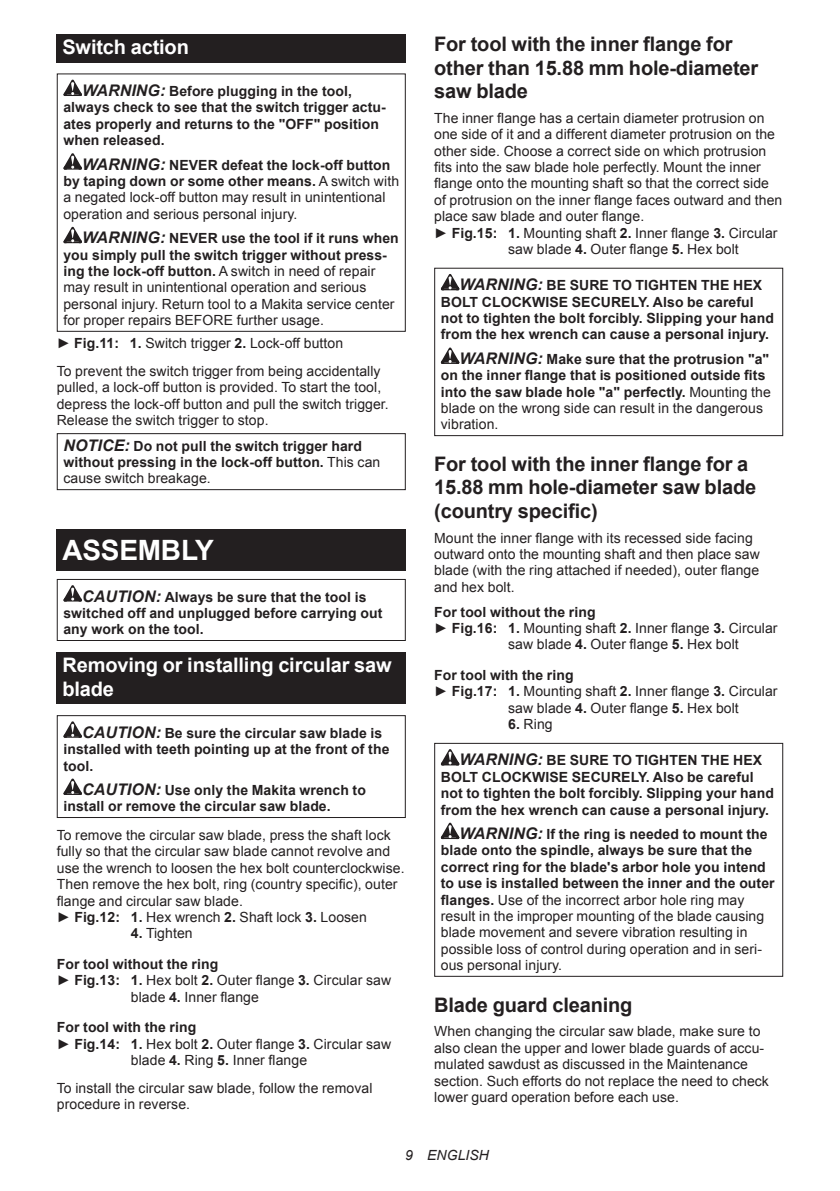
<style>
.page{position:relative;width:840px;height:1191px;background:#fff}
.page>*{position:absolute;margin:0;border:0;box-sizing:border-box;transform-origin:0 0}
.t1{font:700 28px "Arial";letter-spacing:-.01em;color:#fff}
.t2{font:700 20px/23.4px "Arial";letter-spacing:-.01em;color:#231f20}
.t3{font:700 20px/23.4px "Arial";letter-spacing:-.01em;color:#fff}
.t4{font:14px/16.4px "Arial";letter-spacing:.005em;color:#231f20}
.t5{font:700 14px/16.4px "Arial";letter-spacing:.005em;color:#231f20}
.t6{font:italic 14px "Arial";letter-spacing:.005em;color:#231f20}
.s1{font-style:italic;font-size:16px}
.s2{font-weight:700;font-style:italic;font-size:16px}
.s3{font-weight:700}
.s4{font-weight:400}
</style>
<div class="page">
<div style="left:57px;top:34px;width:348px;height:29px;background:#231f20"></div>
<svg style="left:63px;top:80px;width:19px;height:16px"></svg>
<svg style="left:63px;top:153px;width:19px;height:17px"></svg>
<svg style="left:63px;top:227px;width:19px;height:16px"></svg>
<div style="left:57px;top:73px;width:348px;height:259px;border:1px solid #231f20"></div>
<div style="left:57px;top:433px;width:348px;height:57px;border:1px solid #231f20"></div>
<div style="left:57px;top:530px;width:348px;height:41px;background:#231f20"></div>
<svg style="left:63px;top:585px;width:19px;height:16px"></svg>
<div style="left:57px;top:579px;width:348px;height:62px;border:1px solid #231f20"></div>
<div style="left:57px;top:652px;width:348px;height:52px;background:#231f20"></div>
<svg style="left:63px;top:721px;width:19px;height:16px"></svg>
<svg style="left:63px;top:778px;width:19px;height:17px"></svg>
<div style="left:57px;top:715px;width:348px;height:103px;border:1px solid #231f20"></div>
<svg style="left:440px;top:274px;width:19px;height:16px"></svg>
<svg style="left:440px;top:347px;width:19px;height:17px"></svg>
<div style="left:434px;top:268px;width:348px;height:168px;border:1px solid #231f20"></div>
<svg style="left:440px;top:749px;width:19px;height:16px"></svg>
<svg style="left:440px;top:822px;width:19px;height:17px"></svg>
<div style="left:434px;top:743px;width:348px;height:233px;border:1px solid #231f20"></div>
<h2 class="t3" style="left:62px;top:36px;width:128px">Switch action</h2>
<p class="t5" style="left:63px;top:83px;width:323px;text-indent:19px"><span class="s1">WARNING:</span> Before plugging in the tool, always check to see that the switch trigger actu&shy;ates properly and returns to the "OFF" position when released.</p>
<p class="t4" style="left:63px;top:157px;width:337px;text-indent:19px"><span class="s2">WARNING:</span> <span class="s3">NEVER defeat the lock-off button by taping down or some other means.</span> A switch with a negated lock-off button may result in unintentional operation and serious personal injury.</p>
<p class="t4" style="left:63px;top:230px;width:337px;text-indent:19px"><span class="s2">WARNING:</span> <span class="s3">NEVER use the tool if it runs when you simply pull the switch trigger without press&shy;ing the lock-off button.</span> A switch in need of repair may result in unintentional operation and serious personal injury. Return tool to a Makita service center for proper repairs BEFORE further usage.</p>
<p class="t4" style="left:57px;top:329px;width:325px;line-height:27.8px">► <span class="s3">Fig.11: 1.</span> Switch trigger <span class="s3">2.</span> Lock-off button<br>To prevent the switch trigger from being accidentally</p>
<p class="t4" style="left:57px;top:379px;width:333px">pulled, a lock-off button is provided. To start the tool, depress the lock-off button and pull the switch trigger.<br>Release the switch trigger to stop.</p>
<p class="t5" style="left:63px;top:438px;width:318px"><span class="s1">NOTICE:</span> Do not pull the switch trigger hard without pressing in the lock-off button. <span class="s4">This can cause switch breakage.</span></p>
<h1 class="t1" style="left:62px;top:531px;width:153px">ASSEMBLY</h1>
<p class="t5" style="left:63px;top:589px;width:320px;text-indent:19px"><span class="s1">CAUTION:</span> Always be sure that the tool is switched off and unplugged before carrying out any work on the tool.</p>
<h2 class="t3" style="left:62px;top:654px;width:330px">Removing or installing circular saw blade</h2>
<p class="t5" style="left:63px;top:725px;width:327px;text-indent:19px"><span class="s1">CAUTION:</span> Be sure the circular saw blade is installed with teeth pointing up at the front of the tool.</p>
<p class="t5" style="left:63px;top:782px;width:304px;text-indent:19px"><span class="s1">CAUTION:</span> Use only the Makita wrench to install or remove the circular saw blade.</p>
<p class="t4" style="left:57px;top:827px;width:349px">To remove the circular saw blade, press the shaft lock fully so that the circular saw blade cannot revolve and use the wrench to loosen the hex bolt counterclockwise.<br>Then remove the hex bolt, ring (country specific), outer flange and circular saw blade.<br>► <span class="s3">Fig.12: 1.</span> Hex wrench <span class="s3">2.</span> Shaft lock <span class="s3">3.</span> Loosen</p>
<p class="t5" style="left:57px;top:918px;width:163px;line-height:30.6px;text-indent:74px">4. <span class="s4">Tighten<br></span>For tool without the ring</p>
<p class="t4" style="left:131px;top:972px;width:262px;text-indent:-74px">► <span class="s3">Fig.13: 1.</span> Hex bolt <span class="s3">2.</span> Outer flange <span class="s3">3.</span> Circular saw blade <span class="s3">4.</span> Inner flange</p>
<p class="t5" style="left:57px;top:1019px;width:141px">For tool with the ring</p>
<p class="t4" style="left:57px;top:1035px;width:335px">► <span class="s3">Fig.14: 1.</span> Hex bolt <span class="s3">2.</span> Outer flange <span class="s3">3.</span> Circular saw</p>
<p class="t4" style="left:131px;top:1052px;width:178px">blade <span class="s3">4.</span> Ring <span class="s3">5.</span> Inner flange</p>
<p class="t4" style="left:57px;top:1079px;width:317px">To install the circular saw blade, follow the removal procedure in reverse.</p>
<h2 class="t2" style="left:434px;top:33px;width:325px">For tool with the inner flange for other than 15.88 mm hole-diameter saw blade</h2>
<p class="t4" style="left:434px;top:110px;width:332px">The inner flange has a certain diameter protrusion on</p>
<p class="t4" style="left:434px;top:126px;width:342px">one side of it and a different diameter protrusion on the</p>
<p class="t4" style="left:434px;top:143px;width:333px">other side. Choose a correct side on which protrusion</p>
<p class="t4" style="left:434px;top:159px;width:328px">fits into the saw blade hole perfectly. Mount the inner</p>
<p class="t4" style="left:434px;top:175px;width:336px">flange onto the mounting shaft so that the correct side</p>
<p class="t4" style="left:434px;top:192px;width:349px">of protrusion on the inner flange faces outward and then</p>
<p class="t4" style="left:434px;top:208px;width:211px">place saw blade and outer flange.</p>
<p class="t4" style="left:434px;top:225px;width:345px">► <span class="s3">Fig.15: 1.</span> Mounting shaft <span class="s3">2.</span> Inner flange <span class="s3">3.</span> Circular</p>
<p class="t4" style="left:508px;top:241px;width:232px">saw blade <span class="s3">4.</span> Outer flange <span class="s3">5.</span> Hex bolt</p>
<p class="t5" style="left:440px;top:278px;width:334px;text-indent:19px"><span class="s1">WARNING:</span> BE SURE TO TIGHTEN THE HEX BOLT CLOCKWISE SECURELY. Also be careful not to tighten the bolt forcibly. Slipping your hand from the hex wrench can cause a personal injury.</p>
<p class="t5" style="left:440px;top:351px;width:331px;text-indent:19px"><span class="s1">WARNING:</span> Make sure that the protrusion "a" on the inner flange that is positioned outside fits into the saw blade hole "a" perfectly. <span class="s4">Mounting the blade on the wrong side can result in the dangerous vibration.</span></p>
<h2 class="t2" style="left:434px;top:453px;width:323px">For tool with the inner flange for a<br>15.88 mm hole-diameter saw blade (country specific)</h2>
<p class="t4" style="left:434px;top:529px;width:327px">Mount the inner flange with its recessed side facing outward onto the mounting shaft and then place saw blade (with the ring attached if needed), outer flange and hex bolt.</p>
<p class="t5" style="left:434px;top:604px;width:163px">For tool without the ring</p>
<p class="t4" style="left:434px;top:620px;width:345px">► <span class="s3">Fig.16: 1.</span> Mounting shaft <span class="s3">2.</span> Inner flange <span class="s3">3.</span> Circular</p>
<p class="t4" style="left:508px;top:636px;width:232px">saw blade <span class="s3">4.</span> Outer flange <span class="s3">5.</span> Hex bolt</p>
<p class="t5" style="left:434px;top:667px;width:141px">For tool with the ring</p>
<p class="t4" style="left:434px;top:683px;width:345px">► <span class="s3">Fig.17: 1.</span> Mounting shaft <span class="s3">2.</span> Inner flange <span class="s3">3.</span> Circular</p>
<p class="t4" style="left:508px;top:700px;width:232px">saw blade <span class="s3">4.</span> Outer flange <span class="s3">5.</span> Hex bolt</p>
<p class="t4" style="left:508px;top:716px;width:46px"><span class="s3">6.</span> Ring</p>
<p class="t5" style="left:440px;top:752px;width:334px;text-indent:19px"><span class="s1">WARNING:</span> BE SURE TO TIGHTEN THE HEX BOLT CLOCKWISE SECURELY. Also be careful not to tighten the bolt forcibly. Slipping your hand from the hex wrench can cause a personal injury.</p>
<p class="t4" style="left:440px;top:826px;width:335px;text-indent:19px"><span class="s2">WARNING:</span> <span class="s3">If the ring is needed to mount the blade onto the spindle, always be sure that the correct ring for the blade's arbor hole you intend to use is installed between the inner and the outer flanges.</span> Use of the incorrect arbor hole ring may result in the improper mounting of the blade causing blade movement and severe vibration resulting in possible loss of control during operation and in seri&shy;ous personal injury.</p>
<h2 class="t2" style="left:434px;top:993px;width:200px">Blade guard cleaning</h2>
<p class="t4" style="left:434px;top:1023px;width:336px">When changing the circular saw blade, make sure to also clean the upper and lower blade guards of accu&shy;mulated sawdust as discussed in the Maintenance section. Such efforts do not replace the need to check lower guard operation before each use.</p>
<p class="t6" style="left:405px;top:1146px;width:85px">9 ENGLISH</p>
</div>
